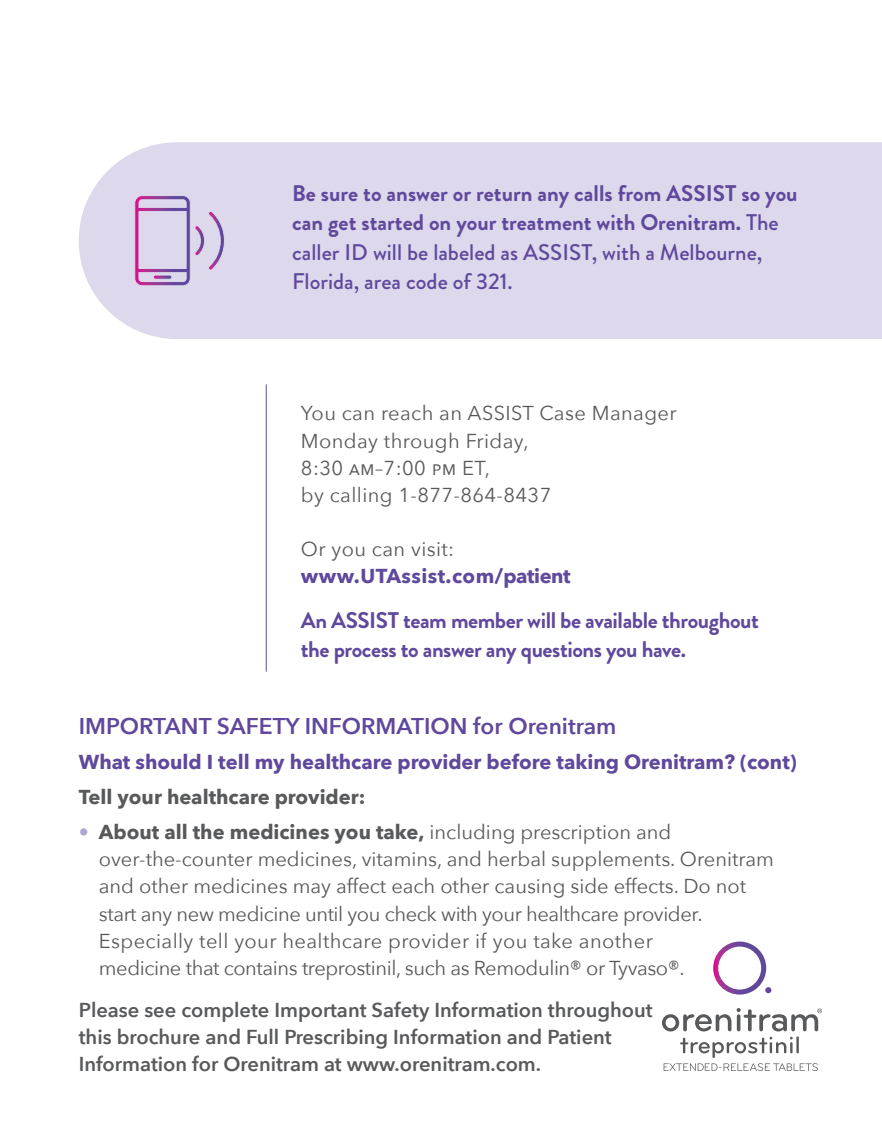
<style>
.page{position:relative;width:882px;height:1134px;background:#fff}
.page>*{position:absolute;margin:0;border:0;box-sizing:border-box;transform-origin:0 0}
.body_copy{font:600 22.75px "Avenir Next";color:#60489d}
.callouts{font:700 22.57px/29.1px "Brandon Grotesque";letter-spacing:-.015em;color:#60489d}
.body_copy-2{font:20.12px/27.1px "Avenir Next";color:#58595b}
.t1{font:600 20.12px/27.1px "Avenir Next";color:#58595b}
.body_copy-3{font:20.12px/27.1px "Avenir Next";letter-spacing:.02em;color:#58595b}
.body_copy-4{font:700 20.12px "Avenir Next";color:#60489d}
.body_copy-5{font:700 20.12px/27.1px "Avenir Next";letter-spacing:.02em;color:#60489d}
.body_copy-6{font:700 20.12px "Avenir Next";color:#58595b}
.s1{font-weight:500}
.s2{font-weight:400;color:#58595b}
.s3{color:#b0a5d1}
.s4{font-weight:700}
</style>
<div class="page">
<svg style="left:713px;top:942px;width:58px;height:53px"></svg>
<svg style="left:662px;top:1008px;width:160px;height:63px"></svg>
<div style="left:79px;top:142px;width:803px;height:197px;background:#ddd8ec"></div>
<svg style="left:134px;top:195px;width:91px;height:92px"></svg>
<svg style="left:153px;top:275px;width:19px;height:4px"></svg>
<div style="left:153px;top:275px;width:19px;height:5px;border:1px solid #ddd8ec;border-radius:2px"></div>
<hr style="left:266px;top:384px;width:1px;height:288px;background:#60489d">
<p class="callouts" style="left:292px;top:179px;width:507px">Be sure to answer or return any calls from ASSIST so you can get started on your treatment with Orenitram. <span class="s1">The caller ID will be labeled as ASSIST, with a Melbourne, Florida, area code of 321.</span></p>
<p class="body_copy-3" style="left:301px;top:399px;width:377px">You can reach an ASSIST Case Manager<br>Monday through Friday,<br>8:30 am–7:00 pm ET,<br>by calling 1-877-864-8437</p>
<p class="body_copy-5" style="left:301px;top:535px;width:271px"><span class="s2">Or you can visit: </span>www.UTAssist.com/patient</p>
<p class="callouts" style="left:301px;top:606px;width:459px">An ASSIST team member will be available throughout the process to answer any questions you have.</p>
<p class="body_copy" style="left:79px;top:707px;width:539px">IMPORTANT SAFETY INFORMATION for Orenitram</p>
<p class="body_copy-4" style="left:79px;top:745px;width:719px">What should I tell my healthcare provider before taking Orenitram? (cont)</p>
<p class="body_copy-6" style="left:79px;top:780px;width:288px">Tell your healthcare provider:</p>
<p class="body_copy-2" style="left:99px;top:818px;width:677px;text-indent:-20px"><span class="s3">•</span> <span class="s4">About all the medicines you take,</span> including prescription and over-the-counter medicines, vitamins, and herbal supplements. Orenitram and other medicines may affect each other causing side effects. Do not start any new medicine until you check with your healthcare provider.<br>Especially tell your healthcare provider if you take another<br>medicine that contains treprostinil, such as Remodulin® or Tyvaso®.</p>
<p class="t1" style="left:79px;top:996px;width:575px">Please see complete Important Safety Information throughout this brochure and Full Prescribing Information and Patient<br>Information for Orenitram at www.orenitram.com.</p>
</div>
